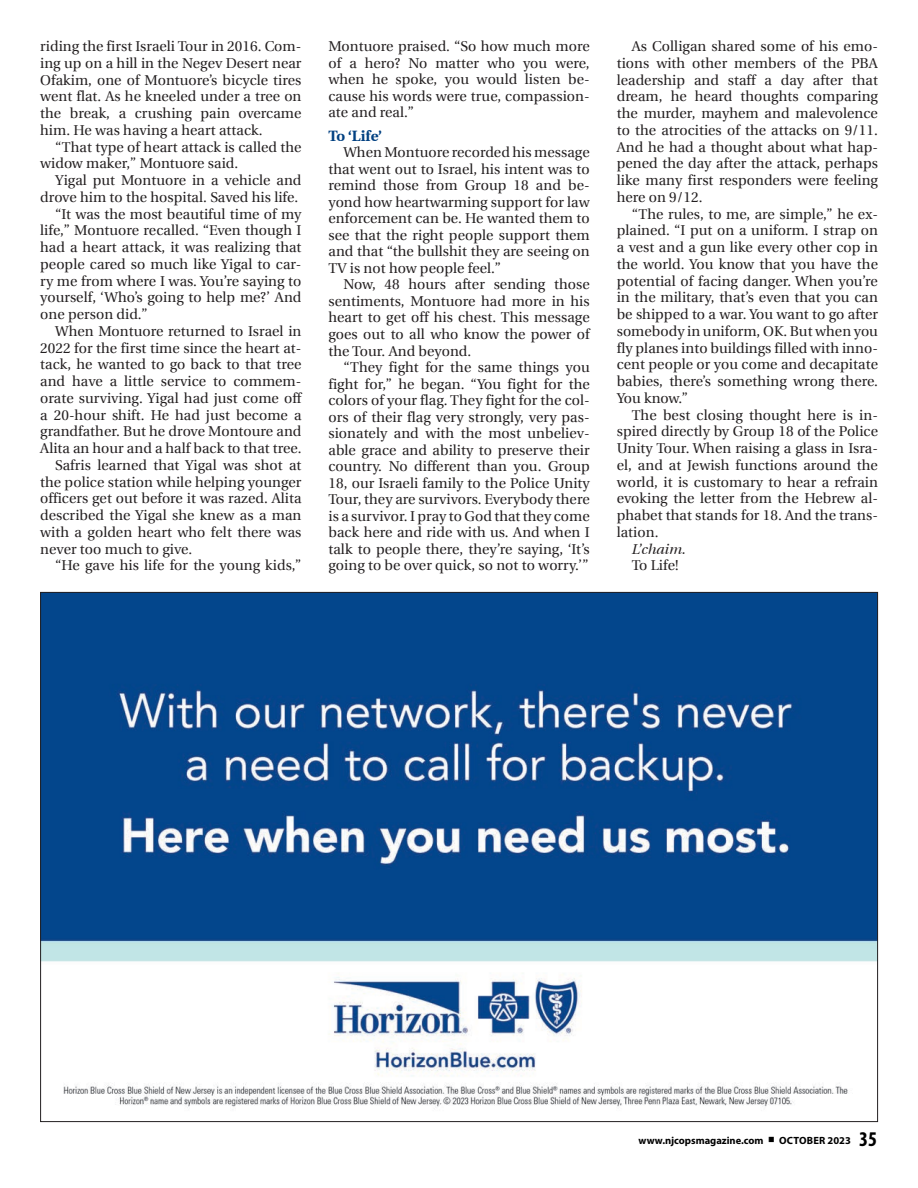
<style>
.page{position:relative;width:918px;height:1188px;background:#fff}
.page>*{position:absolute;margin:0;border:0;box-sizing:border-box;transform-origin:0 0}
.t1{font:700 15px "Utopia";letter-spacing:.005em;color:#014081}
.t2{font:14.25px/16.8px "Utopia";letter-spacing:.005em;color:#231f20;text-align:justify}
.t3{font:italic 14.25px "Utopia";letter-spacing:.005em;color:#231f20}
.t4{font:700 10.5px "Myriad Pro";color:#000}
.s1{font-family:"Minion Pro";font-weight:400;font-size:18px}
.s2{font-stretch:condensed;font-size:21px}
</style>
<div class="page">
<img style="left:42px;top:594px;width:834px;height:514px">
<p class="t2" style="left:40px;top:39px;width:263px">riding the first Israeli Tour in 2016. Com&shy;ing up on a hill in the Negev Desert near Ofakim, one of Montuore’s bicycle tires went flat. As he kneeled under a tree on the break, a crushing pain overcame him. He was having a heart attack.</p>
<p class="t2" style="left:40px;top:140px;width:263px;text-indent:15px">“That type of heart attack is called the widow maker,” Montuore said.</p>
<p class="t2" style="left:55px;top:173px;width:248px">Yigal put Montuore in a vehicle and</p>
<p class="t2" style="left:40px;top:190px;width:259px">drove him to the hospital. Saved his life.</p>
<p class="t2" style="left:55px;top:207px;width:248px">“It was the most beautiful time of my</p>
<p class="t2" style="left:40px;top:223px;width:263px">life,” Montuore recalled. “Even though I</p>
<p class="t2" style="left:40px;top:240px;width:263px">had a heart attack, it was realizing that</p>
<p class="t2" style="left:40px;top:257px;width:263px">people cared so much like Yigal to car-</p>
<p class="t2" style="left:40px;top:274px;width:263px">ry me from where I was. You’re saying to</p>
<p class="t2" style="left:40px;top:290px;width:263px">yourself, ‘Who’s going to help me?’ And</p>
<p class="t2" style="left:40px;top:307px;width:109px">one person did.”</p>
<p class="t2" style="left:55px;top:324px;width:248px">When Montuore returned to Israel in</p>
<p class="t2" style="left:40px;top:341px;width:263px">2022 for the first time since the heart at-</p>
<p class="t2" style="left:40px;top:357px;width:263px">tack, he wanted to go back to that tree</p>
<p class="t2" style="left:40px;top:374px;width:263px">and have a little service to commem-</p>
<p class="t2" style="left:40px;top:391px;width:263px">orate surviving. Yigal had just come off</p>
<p class="t2" style="left:40px;top:408px;width:263px">a 20-hour shift. He had just become a</p>
<p class="t2" style="left:40px;top:424px;width:263px">grandfather. But he drove Montoure and</p>
<p class="t2" style="left:40px;top:441px;width:263px">Alita an hour and a half back to that tree.</p>
<p class="t2" style="left:55px;top:458px;width:248px">Safris learned that Yigal was shot at</p>
<p class="t2" style="left:40px;top:475px;width:263px">the police station while helping younger</p>
<p class="t2" style="left:40px;top:491px;width:263px">officers get out before it was razed. Alita</p>
<p class="t2" style="left:40px;top:508px;width:263px">described the Yigal she knew as a man</p>
<p class="t2" style="left:40px;top:525px;width:263px">with a golden heart who felt there was</p>
<p class="t2" style="left:40px;top:542px;width:153px">never too much to give.</p>
<p class="t2" style="left:55px;top:558px;width:248px">“He gave his life for the young kids,”</p>
<p class="t2" style="left:328px;top:39px;width:263px">Montuore praised. “So how much more of a hero? No matter who you were, when he spoke, you would listen be&shy;cause his words were true, compassion&shy;ate and real.”</p>
<p class="t1" style="left:328px;top:130px;width:55px">To ‘Life’</p>
<p class="t2" style="left:328px;top:145px;width:263px;text-indent:15px">When Montuore recorded his message that went out to Israel, his intent was to remind those from Group 18 and be&shy;yond how heartwarming support for law enforcement can be. He wanted them to see that the right people support them and that “the bullshit they are seeing on TV is not how people feel.”</p>
<p class="t2" style="left:328px;top:278px;width:263px;text-indent:15px">Now, 48 hours after sending those sentiments, Montuore had more in his heart to get off his chest. This message goes out to all who know the power of the Tour. And beyond.</p>
<p class="t2" style="left:328px;top:360px;width:263px;text-indent:15px">“They fight for the same things you fight for,” he began. “You fight for the colors of your flag. They fight for the col&shy;ors of their flag very strongly, very pas&shy;sionately and with the most unbeliev&shy;able grace and ability to preserve their country. No different than you. Group 18, our Israeli family to the Police Unity Tour, they are survivors. Everybody there is a survivor. I pray to God that they come back here and ride with us. And when I talk to people there, they’re saying, ‘It’s going to be over quick, so not to worry.’”</p>
<p class="t2" style="left:617px;top:39px;width:263px;text-indent:15px">As Colligan shared some of his emo&shy;tions with other members of the PBA leadership and staff a day after that dream, he heard thoughts comparing the murder, mayhem and malevolence to the atrocities of the attacks on 9/11.<br>And he had a thought about what hap&shy;pened the day after the attack, perhaps like many first responders were feeling here on 9/12.</p>
<p class="t2" style="left:617px;top:207px;width:263px;text-indent:15px">“The rules, to me, are simple,” he ex&shy;plained. “I put on a uniform. I strap on a vest and a gun like every other cop in the world. You know that you have the potential of facing danger. When you’re in the military, that’s even that you can be shipped to a war. You want to go after somebody in uniform, OK. But when you fly planes into buildings filled with inno&shy;cent people or you come and decapitate babies, there’s something wrong there.<br>You know.”</p>
<p class="t2" style="left:617px;top:408px;width:263px;text-indent:15px">The best closing thought here is in&shy;spired directly by Group 18 of the Police Unity Tour. When raising a glass in Isra&shy;el, and at Jewish functions around the world, it is customary to hear a refrain evoking the letter from the Hebrew al&shy;phabet that stands for 18. And the trans&shy;lation.</p>
<p class="t3" style="left:632px;top:543px;width:56px">L’chaim.</p>
<p class="t2" style="left:632px;top:558px;width:48px">To Life!</p>
<p class="t4" style="left:639px;top:1137px;width:240px">www.njcopsmagazine.com <span class="s1">■</span> OCTOBER 2023 <span class="s2">35</span></p>
</div>
